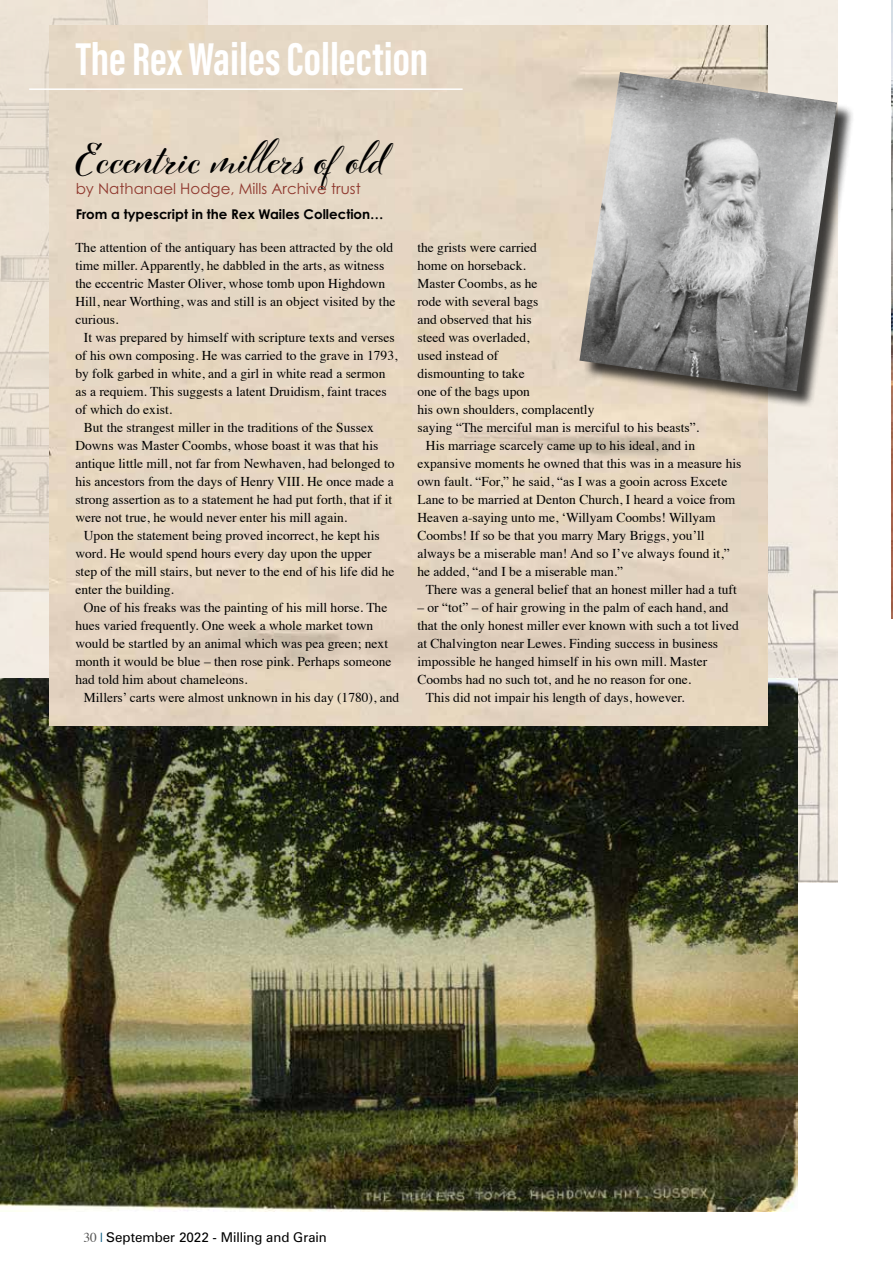
<style>
.page{position:relative;width:893px;height:1263px;background:#fff}
.page>*{position:absolute;margin:0;border:0;box-sizing:border-box;transform-origin:0 0}
.t1{font:700 47.4px "Acumin Pro Extra Cond";color:#fff}
.t2{font:700 40.95px "Cinque Donne";color:#000}
.t3{font:15px "Century Gothic Pro";color:#8f382e}
.t4{font:13.5px/18px "Times";color:#000}
.t5{font:700 13.5px "Century Gothic Pro";color:#000}
.t6{font:13.5px "Zurich BT";color:#000}
.s1{font-family:"Times";color:#565655}
.s2{font-family:"Times";color:#00557e}
</style>
<div class="page">
<img style="left:0;top:0;width:837px;height:882px">
<img style="left:0;top:678px;width:797px;height:533px">
<img style="left:49px;top:26px;width:718px;height:699px">
<hr style="left:29px;top:88px;width:434px;height:2px;background:#fff">
<div style="left:582px;top:75px;width:273px;height:334px;background:#000;opacity:.75"></div>
<img style="left:579px;top:72px;width:258px;height:319px">
<img style="left:891px;top:0;width:2px;height:618px">
<h1 class="t1" style="left:76px;top:30px;width:354px">The Rex Wailes Collection</h1>
<h2 class="t2" style="left:76px;top:134px;width:313px">Eccentric millers of old</h2>
<p class="t3" style="left:76px;top:179px;width:287px">by Nathanael Hodge, Mills Archive trust</p>
<p class="t5" style="left:76px;top:205px;width:309px">From a typescript in the Rex Wailes Collection…</p>
<p class="t4" style="left:75px;top:237px;width:322px">The attention of the antiquary has been attracted by the old time miller. Apparently, he dabbled in the arts, as witness the eccentric Master Oliver, whose tomb upon Highdown Hill, near Worthing, was and still is an object visited by the curious.</p>
<p class="t4" style="left:84px;top:327px;width:312px">It was prepared by himself with scripture texts and verses</p>
<p class="t4" style="left:75px;top:345px;width:324px">of his own composing. He was carried to the grave in 1793,</p>
<p class="t4" style="left:75px;top:363px;width:312px">by folk garbed in white, and a girl in white read a sermon</p>
<p class="t4" style="left:75px;top:381px;width:313px">as a requiem. This suggests a latent Druidism, faint traces</p>
<p class="t4" style="left:75px;top:399px;width:98px">of which do exist.</p>
<p class="t4" style="left:84px;top:417px;width:291px">But the strangest miller in the traditions of the Sussex</p>
<p class="t4" style="left:75px;top:435px;width:304px">Downs was Master Coombs, whose boast it was that his</p>
<p class="t4" style="left:75px;top:453px;width:321px">antique little mill, not far from Newhaven, had belonged to</p>
<p class="t4" style="left:75px;top:471px;width:320px">his ancestors from the days of Henry VIII. He once made a</p>
<p class="t4" style="left:75px;top:489px;width:318px">strong assertion as to a statement he had put forth, that if it</p>
<p class="t4" style="left:75px;top:507px;width:273px">were not true, he would never enter his mill again.</p>
<p class="t4" style="left:84px;top:525px;width:297px">Upon the statement being proved incorrect, he kept his</p>
<p class="t4" style="left:75px;top:543px;width:298px">word. He would spend hours every day upon the upper</p>
<p class="t4" style="left:75px;top:561px;width:321px">step of the mill stairs, but never to the end of his life did he</p>
<p class="t4" style="left:75px;top:579px;width:100px">enter the building.</p>
<p class="t4" style="left:84px;top:597px;width:305px">One of his freaks was the painting of his mill horse. The</p>
<p class="t4" style="left:75px;top:615px;width:299px">hues varied frequently. One week a whole market town</p>
<p class="t4" style="left:75px;top:633px;width:314px">would be startled by an animal which was pea green; next</p>
<p class="t4" style="left:75px;top:651px;width:318px">month it would be blue – then rose pink. Perhaps someone</p>
<p class="t4" style="left:75px;top:669px;width:174px">had told him about chameleons.</p>
<p class="t4" style="left:84px;top:687px;width:317px">Millers’ carts were almost unknown in his day (1780), and</p>
<p class="t4" style="left:417px;top:237px;width:121px">the grists were carried</p>
<p class="t4" style="left:417px;top:255px;width:110px">home on horseback.</p>
<p class="t4" style="left:417px;top:273px;width:121px">Master Coombs, as he</p>
<p class="t4" style="left:417px;top:291px;width:123px">rode with several bags</p>
<p class="t4" style="left:417px;top:309px;width:116px">and observed that his</p>
<p class="t4" style="left:417px;top:327px;width:114px">steed was overladed,</p>
<p class="t4" style="left:417px;top:345px;width:82px">used instead of</p>
<p class="t4" style="left:417px;top:363px;width:109px">dismounting to take</p>
<p class="t4" style="left:417px;top:381px;width:114px">one of the bags upon</p>
<p class="t4" style="left:417px;top:399px;width:178px">his own shoulders, complacently</p>
<p class="t4" style="left:417px;top:417px;width:283px">saying “The merciful man is merciful to his beasts”.</p>
<p class="t4" style="left:426px;top:435px;width:271px">His marriage scarcely came up to his ideal, and in</p>
<p class="t4" style="left:417px;top:453px;width:325px">expansive moments he owned that this was in a measure his</p>
<p class="t4" style="left:417px;top:471px;width:311px">own fault. “For,” he said, “as I was a gooin across Excete</p>
<p class="t4" style="left:417px;top:489px;width:319px">Lane to be married at Denton Church, I heard a voice from</p>
<p class="t4" style="left:417px;top:507px;width:300px">Heaven a-saying unto me, ‘Willyam Coombs! Willyam</p>
<p class="t4" style="left:417px;top:525px;width:289px">Coombs! If so be that you marry Mary Briggs, you’ll</p>
<p class="t4" style="left:417px;top:543px;width:314px">always be a miserable man! And so I’ve always found it,”</p>
<p class="t4" style="left:417px;top:561px;width:207px">he added, “and I be a miserable man.”</p>
<p class="t4" style="left:426px;top:579px;width:312px">There was a general belief that an honest miller had a tuft</p>
<p class="t4" style="left:417px;top:597px;width:313px">– or “tot” – of hair growing in the palm of each hand, and</p>
<p class="t4" style="left:417px;top:615px;width:323px">that the only honest miller ever known with such a tot lived</p>
<p class="t4" style="left:417px;top:633px;width:302px">at Chalvington near Lewes. Finding success in business</p>
<p class="t4" style="left:417px;top:651px;width:291px">impossible he hanged himself in his own mill. Master</p>
<p class="t4" style="left:417px;top:669px;width:275px">Coombs had no such tot, and he no reason for one.</p>
<p class="t4" style="left:426px;top:687px;width:260px">This did not impair his length of days, however.</p>
<p class="t6" style="left:83px;top:1229px;width:245px"><span class="s1">30</span> <span class="s2">|</span> September 2022 - Milling and Grain</p>
</div>
